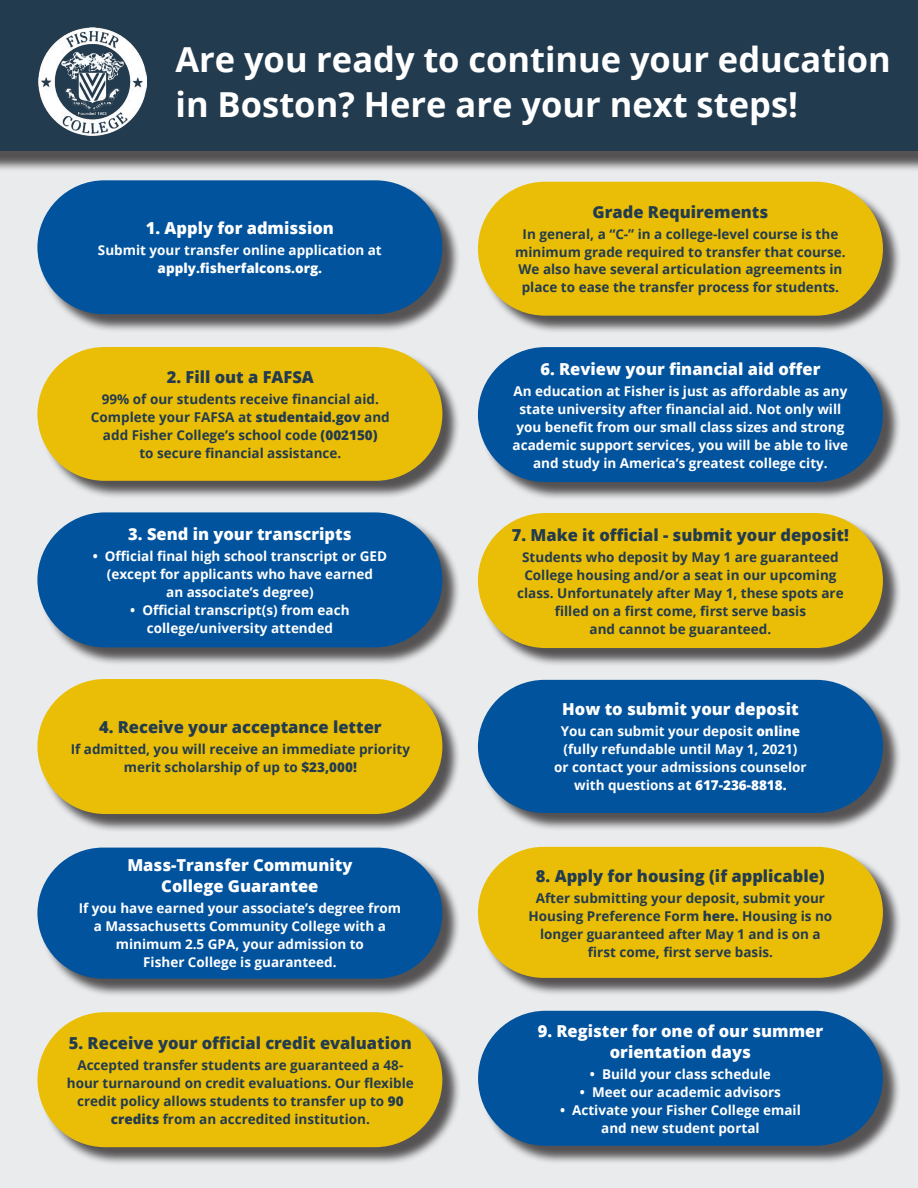
<style>
.page{position:relative;width:918px;height:1188px;background:#e9ebed}
.page>*{position:absolute;margin:0;border:0;box-sizing:border-box;transform-origin:0 0}
.t1{font:700 34.5px/45px "Open Sans";color:#fff}
.t2{font:800 16.5px/21px "Open Sans";color:#fff;text-align:center}
.t3{font:800 16.5px "Open Sans";color:#233b4e}
.t4{font:700 13.5px/18px "Open Sans";color:#233b4e;text-align:center}
.t5{font:700 13.5px/18px "Open Sans";color:#fff;text-align:center}
.s1{font-weight:800}
</style>
<div class="page">
<div style="left:0;top:0;width:918px;height:172px;background:#231f20;opacity:.75"></div>
<div style="left:0;top:0;width:918px;height:150px;background:#233b4e"></div>
<div style="left:40px;top:183px;width:421px;height:150px;background:#231f20;opacity:.75"></div>
<div style="left:37px;top:180px;width:405px;height:134px;background:#01539e;border-radius:67px"></div>
<div style="left:480px;top:184px;width:421px;height:150px;background:#231f20;opacity:.75"></div>
<div style="left:478px;top:182px;width:405px;height:134px;background:#eabe07;border-radius:67px"></div>
<div style="left:40px;top:515px;width:421px;height:151px;background:#231f20;opacity:.75"></div>
<div style="left:37px;top:512px;width:405px;height:135px;background:#01539e;border-radius:68px"></div>
<div style="left:480px;top:515px;width:421px;height:152px;background:#231f20;opacity:.75"></div>
<div style="left:478px;top:513px;width:405px;height:135px;background:#eabe07;border-radius:68px"></div>
<div style="left:40px;top:850px;width:421px;height:147px;background:#231f20;opacity:.75"></div>
<div style="left:37px;top:848px;width:405px;height:131px;background:#01539e;border-radius:66px"></div>
<div style="left:480px;top:849px;width:421px;height:148px;background:#231f20;opacity:.75"></div>
<div style="left:478px;top:847px;width:405px;height:131px;background:#eabe07;border-radius:66px"></div>
<div style="left:40px;top:350px;width:421px;height:150px;background:#231f20;opacity:.75"></div>
<div style="left:37px;top:347px;width:405px;height:134px;background:#eabe07;border-radius:67px"></div>
<div style="left:480px;top:350px;width:422px;height:151px;background:#231f20;opacity:.75"></div>
<div style="left:478px;top:347px;width:405px;height:135px;background:#01539e;border-radius:68px"></div>
<div style="left:40px;top:681px;width:421px;height:152px;background:#231f20;opacity:.75"></div>
<div style="left:37px;top:679px;width:405px;height:135px;background:#eabe07;border-radius:68px"></div>
<div style="left:480px;top:682px;width:421px;height:150px;background:#231f20;opacity:.75"></div>
<div style="left:478px;top:680px;width:405px;height:133px;background:#01539e;border-radius:67px"></div>
<div style="left:40px;top:1015px;width:421px;height:151px;background:#231f20;opacity:.75"></div>
<div style="left:37px;top:1012px;width:405px;height:135px;background:#eabe07;border-radius:68px"></div>
<div style="left:481px;top:1013px;width:420px;height:152px;background:#231f20;opacity:.75"></div>
<div style="left:478px;top:1011px;width:405px;height:135px;background:#01539e;border-radius:68px"></div>
<img style="left:38px;top:27px;width:108px;height:108px">
<p class="t1" style="left:176px;top:36px;width:717px">Are you ready to continue your education in Boston? Here are your next steps!</p>
<p class="t2" style="left:146px;top:216px;width:190px">1. Apply for admission</p>
<p class="t5" style="left:98px;top:240px;width:285px">Submit your transfer online application at <span class="s1">apply.fisherfalcons.org.</span></p>
<p class="t3" style="left:167px;top:364px;width:149px">2. Fill out a FAFSA</p>
<p class="t4" style="left:91px;top:389px;width:300px">99% of our students receive financial aid.<br>Complete your FAFSA at <span class="s1">studentaid.gov</span> and add Fisher College’s school code <span class="s1">(002150)<br></span>to secure financial assistance.</p>
<p class="t2" style="left:128px;top:523px;width:225px">3. Send in your transcripts</p>
<p class="t5" style="left:93px;top:547px;width:296px">• Official final high school transcript or GED (except for applicants who have earned<br>an associate’s degree)</p>
<p class="t5" style="left:130px;top:601px;width:221px">• Official transcript(s) from each college/university attended</p>
<p class="t3" style="left:99px;top:715px;width:284px">4. Receive your acceptance letter</p>
<p class="t4" style="left:71px;top:740px;width:341px">If admitted, you will receive an immediate priority merit scholarship of up to <span class="s1">$23,000!</span></p>
<p class="t2" style="left:127px;top:854px;width:227px">Mass-Transfer Community<br>College Guarantee</p>
<p class="t5" style="left:79px;top:899px;width:324px">If you have earned your associate’s degree from a Massachusetts Community College with a minimum 2.5 GPA, your admission to<br>Fisher College is guaranteed.</p>
<p class="t3" style="left:69px;top:1030px;width:344px">5. Receive your official credit evaluation</p>
<p class="t4" style="left:67px;top:1055px;width:349px">Accepted transfer students are guaranteed a 48- hour turnaround on credit evaluations. Our flexible credit policy allows students to transfer up to <span class="s1">90 credits</span> from an accredited institution.</p>
<p class="t3" style="left:593px;top:199px;width:177px">Grade Requirements</p>
<p class="t4" style="left:515px;top:224px;width:332px">In general, a “C-” in a college-level course is the minimum grade required to transfer that course.<br>We also have several articulation agreements in place to ease the transfer process for students.</p>
<p class="t2" style="left:540px;top:358px;width:282px">6. Review your financial aid offer</p>
<p class="t5" style="left:513px;top:382px;width:337px">An education at Fisher is just as affordable as any state university after financial aid. Not only will you benefit from our small class sizes and strong academic support services, you will be able to live and study in America’s greatest college city.</p>
<p class="t3" style="left:512px;top:522px;width:339px">7. Make it official - submit your deposit!</p>
<p class="t4" style="left:517px;top:548px;width:328px">Students who deposit by May 1 are guaranteed College housing and/or a seat in our upcoming class. Unfortunately after May 1, these spots are filled on a first come, first serve basis<br>and cannot be guaranteed.</p>
<p class="t2" style="left:562px;top:698px;width:238px">How to submit your deposit</p>
<p class="t5" style="left:554px;top:722px;width:254px">You can submit your deposit <span class="s1">online </span>(fully refundable until May 1, 2021)<br>or contact your admissions counselor with questions at <span class="s1">617-236-8818.</span></p>
<p class="t3" style="left:536px;top:863px;width:290px">8. Apply for housing (if applicable)</p>
<p class="t4" style="left:529px;top:889px;width:305px">After submitting your deposit, submit your Housing Preference Form <span class="s1">here.</span> Housing is no longer guaranteed after May 1 and is on a first come, first serve basis.</p>
<p class="t2" style="left:538px;top:1019px;width:287px">9. Register for one of our summer orientation days</p>
<p class="t5" style="left:590px;top:1064px;width:183px">• Build your class schedule</p>
<p class="t5" style="left:580px;top:1082px;width:203px">• Meet our academic advisors</p>
<p class="t5" style="left:560px;top:1100px;width:242px">• Activate your Fisher College email and new student portal</p>
</div>
